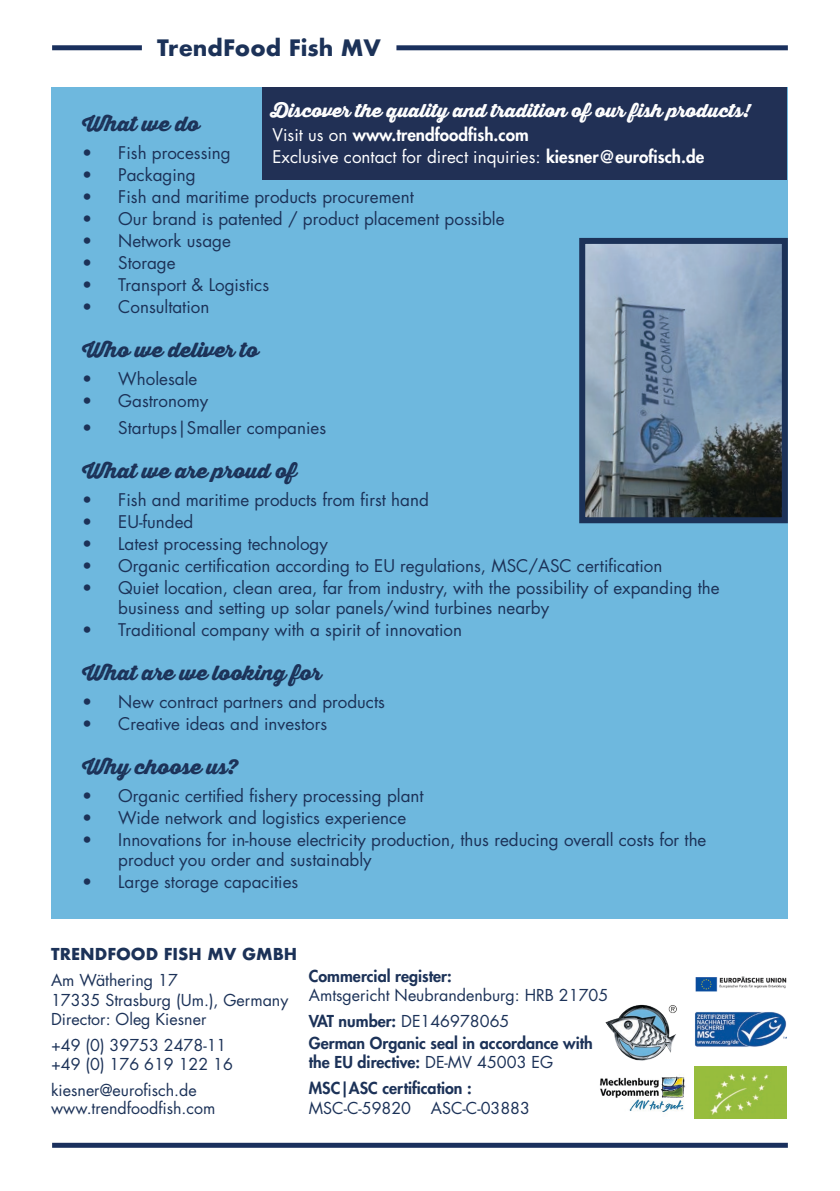
<style>
.page{position:relative;width:840px;height:1191px;background:#fff}
.page>*{position:absolute;margin:0;border:0;box-sizing:border-box;transform-origin:0 0}
.t1{font:700 22px "Futura";color:#1c3258}
.Paragraph_Style_1{font:20px "Thirsty Rough Blk";color:#1c3258}
.Paragraph_Style_1-2{font:18px "Thirsty Rough Blk";color:#fff}
.t2{font:17px/20.4px "Futura Std";color:#1c3258}
.Paragraph_Style_1-3{font:17px/22px "Futura Std";color:#fff}
.t3{font:16px/19.2px "Futura Std";color:#1c3258}
.t4{font:800 16px/22px "Futura Std";color:#1c3258}
.t5{font:700 16px "Futura";color:#1c3258}
.s1{font-weight:800}
.s2{font-weight:400}
</style>
<div class="page">
<div style="left:52px;top:1142px;width:735px;height:5px;background:#1a305d"></div>
<div style="left:396px;top:45px;width:391px;height:5px;background:#1a305d"></div>
<div style="left:52px;top:45px;width:90px;height:5px;background:#1a305d"></div>
<img style="left:694px;top:1012px;width:92px;height:35px">
<div style="left:51px;top:88px;width:736px;height:830px;background:#6eb8de"></div>
<img style="left:694px;top:1066px;width:92px;height:52px">
<img style="left:599px;top:1076px;width:87px;height:37px">
<img style="left:605px;top:1004px;width:72px;height:57px">
<img style="left:695px;top:976px;width:91px;height:16px">
<img style="left:586px;top:245px;width:194px;height:271px">
<div style="left:579px;top:238px;width:208px;height:285px;border:6px solid #1c3258"></div>
<div style="left:262px;top:88px;width:524px;height:92px;background:#213055"></div>
<p class="t1" style="left:157px;top:32px;width:225px">TrendFood Fish MV</p>
<p class="Paragraph_Style_1-2" style="left:270px;top:97px;width:481px">Discover the quality and tradition of our fish products!</p>
<p class="Paragraph_Style_1-3" style="left:272px;top:124px;width:433px">Visit us on <span class="s1">www.trendfoodfish.com<br></span>Exclusive contact for direct inquiries: <span class="s1">kiesner@eurofisch.de</span></p>
<p class="Paragraph_Style_1" style="left:82px;top:109px;width:119px">What we do</p>
<p class="t2" style="left:82px;top:143px;width:150px">• Fish processing</p>
<p class="t2" style="left:82px;top:165px;width:115px">• Packaging</p>
<p class="t2" style="left:82px;top:187px;width:333px">• Fish and maritime products procurement</p>
<p class="t2" style="left:82px;top:209px;width:423px">• Our brand is patented / product placement possible</p>
<p class="t2" style="left:82px;top:231px;width:150px">• Network usage</p>
<p class="t2" style="left:82px;top:253px;width:95px">• Storage</p>
<p class="t2" style="left:82px;top:275px;width:188px">• Transport &amp; Logistics</p>
<p class="t2" style="left:82px;top:297px;width:129px">• Consultation</p>
<p class="Paragraph_Style_1" style="left:82px;top:335px;width:178px">Who we deliver to</p>
<p class="t2" style="left:82px;top:369px;width:117px">• Wholesale</p>
<p class="t2" style="left:82px;top:391px;width:127px">• Gastronomy</p>
<p class="t2" style="left:82px;top:417px;width:245px">• Startups|Smaller companies</p>
<p class="Paragraph_Style_1" style="left:82px;top:455px;width:216px">What we are proud of</p>
<p class="t2" style="left:82px;top:489px;width:348px">• Fish and maritime products from first hand</p>
<p class="t2" style="left:82px;top:511px;width:113px">• EU-funded</p>
<p class="t2" style="left:82px;top:533px;width:247px">• Latest processing technology</p>
<p class="t2" style="left:82px;top:555px;width:581px">• Organic certification according to EU regulations, MSC/ASC certification</p>
<p class="t2" style="left:118px;top:577px;width:602px;text-indent:-36px">• Quiet location, clean area, far from industry, with the possibility of expanding the business and setting up solar panels/wind turbines nearby</p>
<p class="t2" style="left:82px;top:619px;width:381px">• Traditional company with a spirit of innovation</p>
<p class="Paragraph_Style_1" style="left:82px;top:657px;width:241px">What are we looking for</p>
<p class="t2" style="left:82px;top:691px;width:304px">• New contract partners and products</p>
<p class="t2" style="left:82px;top:713px;width:246px">• Creative ideas and investors</p>
<p class="Paragraph_Style_1" style="left:82px;top:751px;width:157px">Why choose us?</p>
<p class="t2" style="left:82px;top:785px;width:343px">• Organic certified fishery processing plant</p>
<p class="t2" style="left:82px;top:807px;width:325px">• Wide network and logistics experience</p>
<p class="t2" style="left:118px;top:829px;width:589px;text-indent:-36px">• Innovations for in-house electricity production, thus reducing overall costs for the product you order and sustainably</p>
<p class="t2" style="left:82px;top:872px;width:217px">• Large storage capacities</p>
<p class="t5" style="left:51px;top:942px;width:247px">TRENDFOOD FISH MV GMBH</p>
<p class="t3" style="left:51px;top:971px;width:128px">Am Wäthering 17</p>
<p class="t3" style="left:51px;top:990px;width:239px">17335 Strasburg (Um.), Germany</p>
<p class="t3" style="left:51px;top:1009px;width:157px">Director: Oleg Kiesner</p>
<p class="t3" style="left:51px;top:1035px;width:177px">+49 (0) 39753 2478-11</p>
<p class="t3" style="left:51px;top:1054px;width:183px">+49 (0) 176 619 122 16</p>
<p class="t3" style="left:51px;top:1080px;width:147px">kiesner@eurofisch.de</p>
<p class="t3" style="left:51px;top:1098px;width:166px">www.trendfoodfish.com</p>
<p class="t3" style="left:309px;top:966px;width:301px"><span class="s1">Commercial register:<br></span>Amtsgericht Neubrandenburg: HRB 21705</p>
<p class="t4" style="left:309px;top:1010px;width:285px">VAT number: <span class="s2">DE146978065<br></span>German Organic seal in accordance with</p>
<p class="t4" style="left:309px;top:1049px;width:246px;line-height:26px">the EU directive: <span class="s2">DE-MV 45003 EG<br></span>MSC|ASC certification :</p>
<p class="t3" style="left:309px;top:1098px;width:222px">MSC-C-59820 ASC-C-03883</p>
</div>
